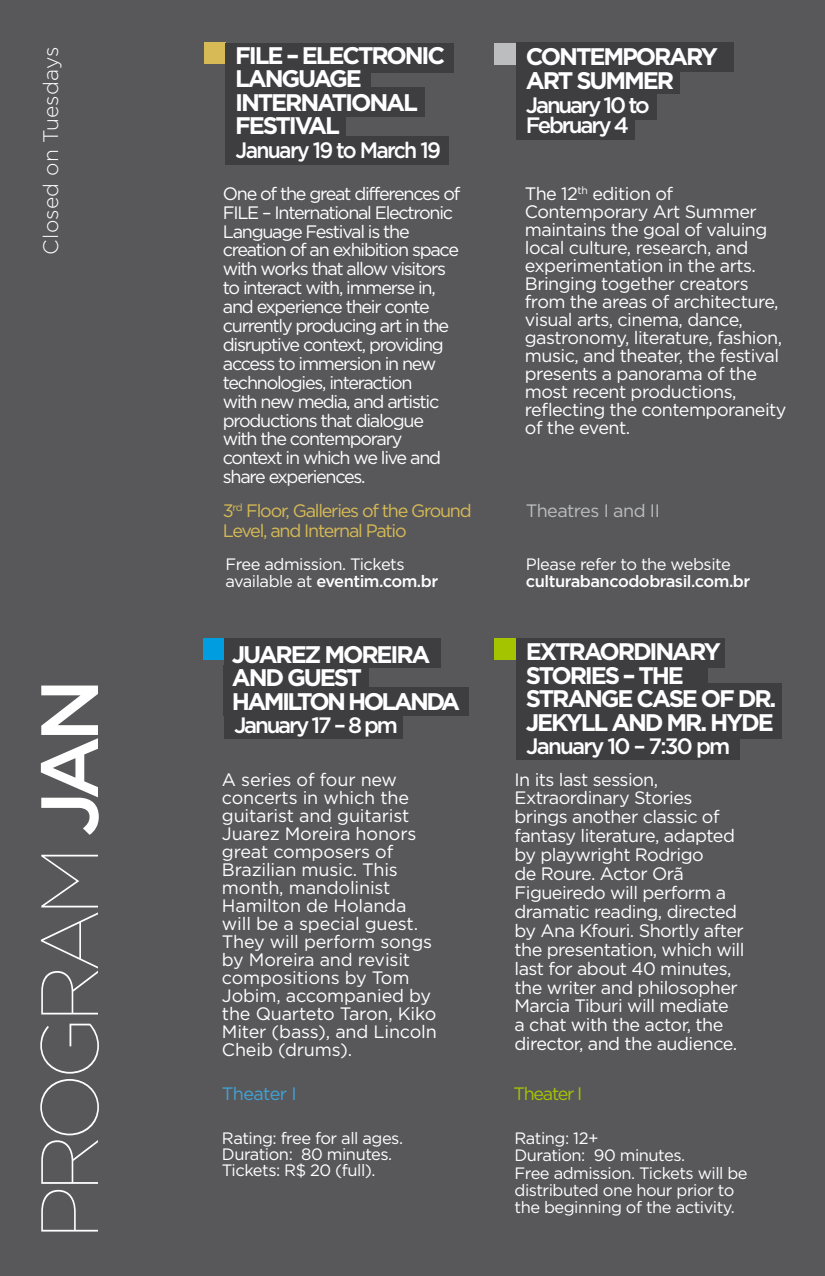
<style>
.page{position:relative;width:825px;height:1276px;background:#58585a}
.page>*{position:absolute;margin:0;border:0;box-sizing:border-box;transform-origin:0 0}
.t1{font:100 81px "Gotham";letter-spacing:-.08em;color:#fff}
.t2{font:700 24px/23.7px "Gotham";letter-spacing:-.09em;color:#fff}
.t3{font:500 22.2px/20.7px "Gotham";letter-spacing:-.1em;color:#fff}
.t4{font:500 22.2px "Gotham";letter-spacing:-.08em;color:#fff;scale:.95 1}
.t5{font:500 22.2px "Gotham";letter-spacing:-.08em;color:#fff}
.t6{font:300 21px "Gotham";letter-spacing:.01em;color:#fff}
.t7{font:18px/18.9px "Gotham";letter-spacing:-.03em;color:#fff}
.t8{font:18px/18.9px "Gotham";letter-spacing:-.07em;color:#fff}
.t9{font:18px/18px "Gotham";letter-spacing:-.01em;color:#fff}
.t10{font:18px/19.5px "Gotham";letter-spacing:-.07em;color:#d7ba55}
.t11{font:18px "Gotham";letter-spacing:-.03em;color:#bbbdbe}
.t12{font:18px "Gotham";letter-spacing:-.07em;color:#a5c400}
.t13{font:18px "Gotham";letter-spacing:-.03em;color:#3fa3d7}
.t14{font:16.5px/17.1px "Gotham";letter-spacing:-.03em;color:#fff}
.t15{font:500 16.5px "Gotham";letter-spacing:-.03em;color:#fff}
.s1{font-weight:500}
</style>
<div class="page">
<svg style="left:495px;top:43px;width:21px;height:21px"></svg>
<div style="left:516px;top:43px;width:217px;height:29px;background:#3e3d40"></div>
<div style="left:516px;top:66px;width:163px;height:28px;background:#3e3d40"></div>
<div style="left:516px;top:91px;width:141px;height:29px;background:#3e3d40"></div>
<div style="left:516px;top:112px;width:119px;height:28px;background:#3e3d40"></div>
<svg style="left:204px;top:43px;width:21px;height:21px"></svg>
<div style="left:225px;top:43px;width:229px;height:30px;background:#3e3d40"></div>
<div style="left:225px;top:64px;width:145px;height:30px;background:#3e3d40"></div>
<div style="left:225px;top:87px;width:199px;height:30px;background:#3e3d40"></div>
<div style="left:225px;top:111px;width:121px;height:30px;background:#3e3d40"></div>
<div style="left:225px;top:136px;width:224px;height:29px;background:#3e3d40"></div>
<svg style="left:495px;top:638px;width:21px;height:21px"></svg>
<div style="left:516px;top:638px;width:208px;height:30px;background:#3e3d40"></div>
<div style="left:516px;top:658px;width:192px;height:30px;background:#3e3d40"></div>
<div style="left:516px;top:683px;width:266px;height:30px;background:#3e3d40"></div>
<div style="left:516px;top:709px;width:266px;height:30px;background:#3e3d40"></div>
<div style="left:516px;top:732px;width:223px;height:28px;background:#3e3d40"></div>
<div style="left:224px;top:710px;width:179px;height:28px;background:#3e3d40"></div>
<svg style="left:203px;top:638px;width:21px;height:21px"></svg>
<div style="left:224px;top:638px;width:216px;height:30px;background:#3e3d40"></div>
<div style="left:224px;top:665px;width:145px;height:28px;background:#3e3d40"></div>
<div style="left:224px;top:687px;width:245px;height:28px;background:#3e3d40"></div>
<p class="t6" style="left:39px;top:255px;width:210px;rotate:-90deg">Closed on Tuesdays</p>
<h1 class="t1" style="left:26px;top:1240px;width:563px;rotate:-90deg">PROGRAM <span class="s1">JAN</span></h1>
<h2 class="t2" style="left:235px;top:43px;width:212px">FILE – ELECTRONIC<br>LANGUAGE<br>INTERNATIONAL<br>FESTIVAL</h2>
<p class="t4" style="left:236px;top:138px;width:218px">January 19 to March 19</p>
<p class="t8" style="left:223px;top:184px;width:239px">One of the great differences of<br>FILE – International Electronic<br>Language Festival is the creation of an exhibition space with works that allow visitors to interact with, immerse in, and experience their conte currently producing art in the disruptive context, providing access to immersion in new technologies, interaction<br>with new media, and artistic productions that dialogue with the contemporary context in which we live and share experiences.</p>
<p class="t10" style="left:223px;top:501px;width:250px">3<sup>rd</sup> Floor, Galleries of the Ground<br>Level, and Internal Patio</p>
<p class="t14" style="left:225px;top:555px;width:214px">Free admission. Tickets available at <span class="s1">eventim.com.br</span></p>
<h2 class="t2" style="left:232px;top:642px;width:230px">JUAREZ MOREIRA<br>AND GUEST<br>HAMILTON HOLANDA</h2>
<p class="t3" style="left:234px;top:714px;width:166px">January 17 – 8 pm</p>
<p class="t9" style="left:222px;top:770px;width:216px">A series of four new concerts in which the guitarist and guitarist<br>Juarez Moreira honors great composers of<br>Brazilian music. This month, mandolinist<br>Hamilton de Holanda will be a special guest.<br>They will perform songs by Moreira and revisit compositions by Tom<br>Jobim, accompanied by the Quarteto Taron, Kiko<br>Miter (bass), and Lincoln<br>Cheib (drums).</p>
<p class="t13" style="left:222px;top:1083px;width:76px">Theater I</p>
<p class="t14" style="left:222px;top:1130px;width:183px;line-height:15.6px">Rating: free for all ages.<br>Duration: 80 minutes.<br>Tickets: R$ 20 (full).</p>
<h2 class="t2" style="left:526px;top:44px;width:193px">CONTEMPORARY<br>ART SUMMER</h2>
<p class="t3" style="left:526px;top:94px;width:125px">January 10 to<br>February 4</p>
<p class="t7" style="left:525px;top:184px;width:263px;line-height:18px">The 12<sup>th</sup> edition of<br>Contemporary Art Summer maintains the goal of valuing local culture, research, and experimentation in the arts.<br>Bringing together creators from the areas of architecture, visual arts, cinema, dance, gastronomy, literature, fashion, music, and theater, the festival presents a panorama of the most recent productions, reflecting the contemporaneity of the event.</p>
<p class="t11" style="left:526px;top:501px;width:135px">Theatres I and II</p>
<p class="t14" style="left:526px;top:555px;width:206px">Please refer to the website</p>
<p class="t15" style="left:526px;top:572px;width:226px">culturabancodobrasil.com.br</p>
<h2 class="t2" style="left:526px;top:639px;width:252px">EXTRAORDINARY<br>STORIES – THE<br>STRANGE CASE OF DR.<br>JEKYLL AND MR. HYDE</h2>
<p class="t5" style="left:526px;top:733px;width:206px">January 10 – 7:30 pm</p>
<p class="t7" style="left:514px;top:769px;width:231px">In its last session,<br>Extraordinary Stories brings another classic of fantasy literature, adapted by playwright Rodrigo<br>de Roure. Actor Orã<br>Figueiredo will perform a dramatic reading, directed by Ana Kfouri. Shortly after the presentation, which will last for about 40 minutes, the writer and philosopher<br>Marcia Tiburi will mediate<br>a chat with the actor, the director, and the audience.</p>
<p class="t12" style="left:513px;top:1083px;width:70px">Theater I</p>
<p class="t14" style="left:514px;top:1129px;width:235px">Rating: 12+<br>Duration: 90 minutes.<br>Free admission. Tickets will be distributed one hour prior to the beginning of the activity.</p>
</div>
